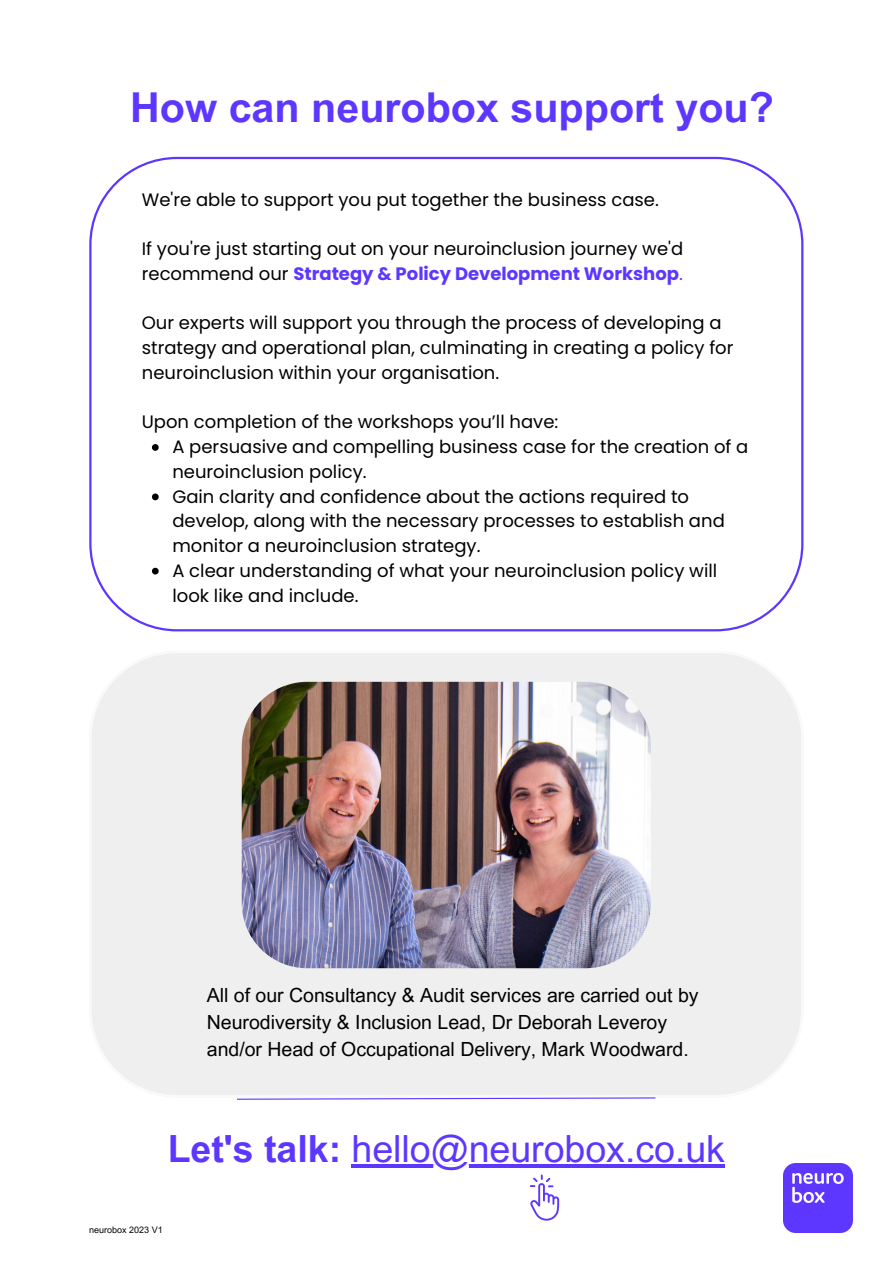
<style>
.page{position:relative;width:893px;height:1264px;background:#fff}
.page>*{position:absolute;margin:0;border:0;box-sizing:border-box;transform-origin:0 0}
.t1{font:700 41.25px "Arial MT Pro";color:#5d36ff}
.t2{font:37.5px "Arial MT Pro";color:#5d36ff}
.t3{font:19.5px/27px "Arial MT Pro";color:#000}
.t4{font:18px/24.8px "Poppins";color:#000}
.t5{font:9px "Arial MT Pro";color:#000}
.s1{font-weight:700;color:#5d36ff}
.s2{color:#5d36ff}
.s3{font-weight:700}
</style>
<div class="page">
<svg style="left:89px;top:157px;width:714px;height:474px"></svg>
<div style="left:91px;top:653px;width:710px;height:442px;background:#efefef"></div>
<img style="left:242px;top:681px;width:409px;height:287px;border-radius:65px">
<img style="left:783px;top:1163px;width:69px;height:69px">
<svg style="left:237px;top:1097px;width:419px;height:3px"></svg>
<svg style="left:530px;top:1174px;width:29px;height:46px"></svg>
<svg style="left:152px;top:444px;width:7px;height:7px"></svg>
<svg style="left:152px;top:493px;width:7px;height:7px"></svg>
<svg style="left:152px;top:567px;width:7px;height:7px"></svg>
<hr style="left:351px;top:1164px;width:374px;height:3px;background:#5d36ff">
<p class="t1" style="left:130px;top:92px;width:645px">How can neurobox support you?</p>
<p class="t4" style="left:142px;top:187px;width:518px">We're able to support you put together the business case.</p>
<p class="t4" style="left:142px;top:236px;width:543px">If you're just starting out on your neuroinclusion journey we'd recommend our <span class="s1">Strategy &amp; Policy Development Workshop</span><span class="s2">.</span></p>
<p class="t4" style="left:142px;top:311px;width:593px">Our experts will support you through the process of developing a strategy and operational plan, culminating in creating a policy for neuroinclusion within your organisation.</p>
<p class="t4" style="left:142px;top:409px;width:418px">Upon completion of the workshops you’ll have:</p>
<p class="t4" style="left:172px;top:434px;width:577px">A persuasive and compelling business case for the creation of a neuroinclusion policy.</p>
<p class="t4" style="left:172px;top:484px;width:554px">Gain clarity and confidence about the actions required to develop, along with the necessary processes to establish and monitor a neuroinclusion strategy.</p>
<p class="t4" style="left:172px;top:558px;width:546px">A clear understanding of what your neuroinclusion policy will look like and include.</p>
<p class="t3" style="left:207px;top:984px;width:493px">All of our Consultancy &amp; Audit services are carried out by<br>Neurodiversity &amp; Inclusion Lead, Dr Deborah Leveroy and/or Head of Occupational Delivery, Mark Woodward.</p>
<p class="t2" style="left:168px;top:1135px;width:559px"><span class="s3">Let's talk:</span> hello@neurobox.co.uk</p>
<p class="t5" style="left:89px;top:1226px;width:75px">neurobox 2023 V1</p>
</div>
